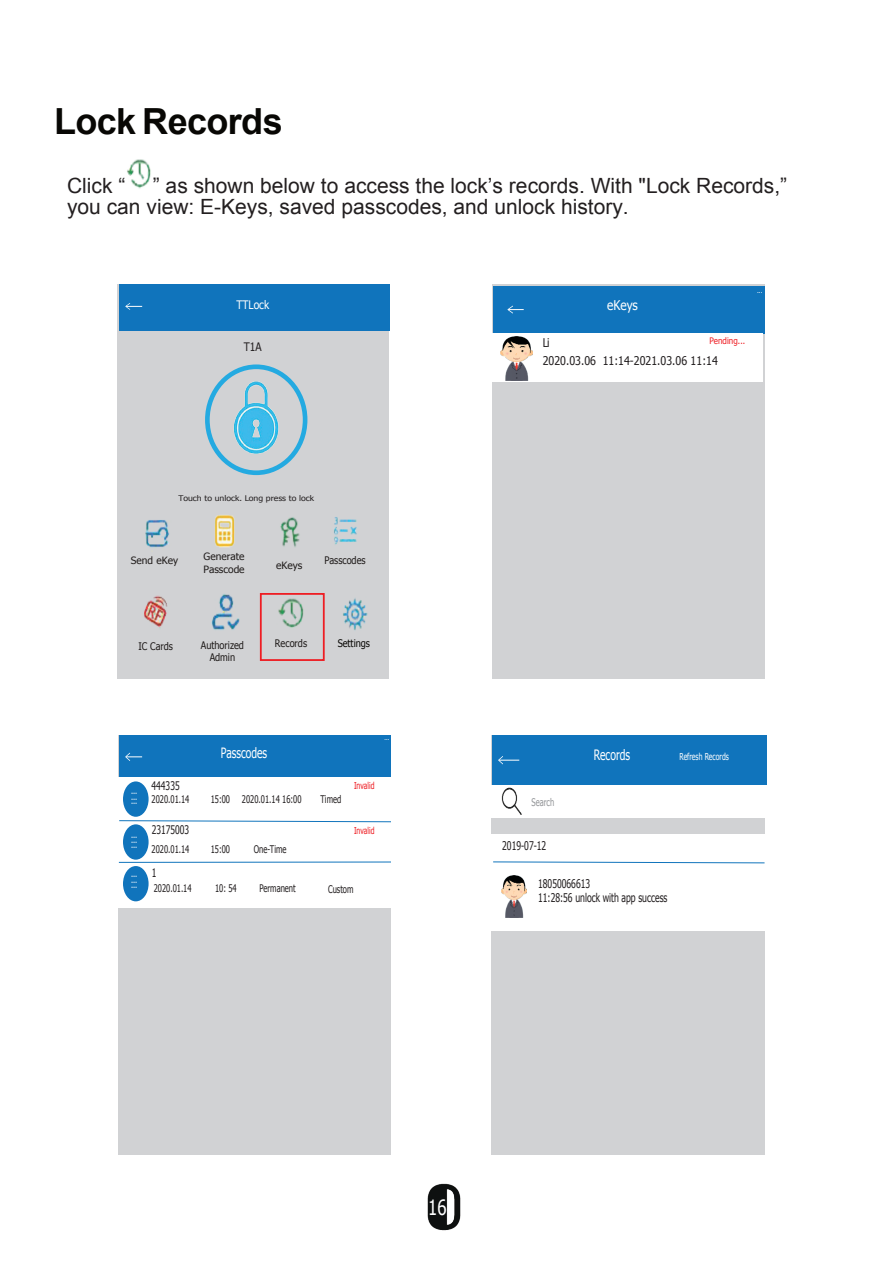
<style>
.page{position:relative;width:893px;height:1263px;background:#fff}
.page>*{position:absolute;margin:0;border:0;box-sizing:border-box;transform-origin:0 0}
.t1{font:700 36px "Arial";letter-spacing:-.015em;color:#080704}
.t2{font:21px/21.8px "Arial";color:#231f20}
.t3{font:21px "Tahoma";color:#fff;scale:.8 1}
.t4{font:14.25px "Tahoma";color:#fff;scale:.72 1}
.t5{font:13.35px "Tahoma";color:#fff;scale:.89 1}
.t6{font:12px/14.4px "Tahoma";color:#231f20;scale:.72 1}
.t7{font:12px/18px "Tahoma";color:#231f20;scale:.89 1}
.t8{font:11.85px "Tahoma";color:#231f20;scale:.72 1}
.t9{font:11.7px "Tahoma";color:#fff;scale:.88 1}
.t10{font:11.7px "Tahoma";color:#231f20;scale:.88 1}
.t11{font:10.5px "Tahoma";color:#231f20;scale:.72 1}
.t12{font:10.5px/12.6px "Tahoma";color:#201c1b;text-align:center;scale:.88 1}
.t13{font:10.5px "Tahoma";color:#080704;scale:.88 1}
.t14{font:10.5px "Tahoma";color:#939598;scale:.72 1}
.t15{font:10.05px/12px "Tahoma";color:#201c1b}
.t16{font:9.6px "Tahoma";color:#fff;scale:.72 1}
.t17{font:9.45px "Tahoma";color:#fff;scale:.72 1}
.t18{font:9.45px "Tahoma";color:#ee1d23;scale:.72 1}
.t19{font:9px "Tahoma";letter-spacing:.005em;color:#ee1d23;scale:.89 1}
.t20{font:7.8px "Tahoma";color:#231f20;scale:1.11 1}
.t21{font:7.05px "Tahoma";color:#fff;scale:.72 1}
.t22{font:6.75px "Tahoma";color:#fff;scale:.89 1}
</style>
<div class="page">
<div style="left:493px;top:284px;width:272px;height:394px;background:#d1d2d4"></div>
<div style="left:493px;top:286px;width:272px;height:47px;background:#1074bc"></div>
<svg style="left:507px;top:306px;width:17px;height:7px"></svg>
<div style="left:493px;top:333px;width:270px;height:48px;background:#fff"></div>
<img style="left:501px;top:336px;width:32px;height:44px">
<div style="left:492px;top:735px;width:273px;height:420px;background:#d1d2d4"></div>
<div style="left:492px;top:735px;width:274px;height:50px;background:#1074bc"></div>
<svg style="left:498px;top:756px;width:21px;height:8px"></svg>
<div style="left:489px;top:785px;width:278px;height:32px;background:#fff"></div>
<img style="left:501px;top:788px;width:21px;height:26px">
<div style="left:491px;top:835px;width:277px;height:96px;background:#fff"></div>
<svg style="left:493px;top:861px;width:272px;height:2px"></svg>
<img style="left:501px;top:875px;width:25px;height:43px">
<div style="left:117px;top:284px;width:271px;height:394px;background:#d1d2d4"></div>
<div style="left:119px;top:284px;width:270px;height:47px;background:#1074bc"></div>
<svg style="left:125px;top:303px;width:17px;height:7px"></svg>
<div style="left:205px;top:364px;width:102px;height:111px;border:5px solid #24aae1;border-radius:50%"></div>
<img style="left:223px;top:374px;width:66px;height:85px">
<img style="left:145px;top:520px;width:25px;height:28px">
<img style="left:280px;top:517px;width:20px;height:30px">
<img style="left:144px;top:595px;width:23px;height:34px">
<img style="left:211px;top:594px;width:29px;height:36px">
<img style="left:278px;top:598px;width:26px;height:30px">
<img style="left:343px;top:598px;width:25px;height:33px">
<img style="left:334px;top:517px;width:23px;height:28px">
<img style="left:214px;top:515px;width:21px;height:33px">
<div style="left:260px;top:593px;width:65px;height:68px;border:2px solid #ee1d23"></div>
<div style="left:118px;top:735px;width:273px;height:420px;background:#d1d2d4"></div>
<div style="left:119px;top:735px;width:272px;height:44px;background:#1074bc"></div>
<svg style="left:125px;top:753px;width:17px;height:8px"></svg>
<div style="left:118px;top:777px;width:273px;height:130px;background:#fff"></div>
<svg style="left:119px;top:820px;width:272px;height:2px"></svg>
<hr style="left:119px;top:862px;width:272px;height:1px;background:#1074bc">
<div style="left:123px;top:824px;width:26px;height:36px;background:#1074bc;border-radius:50%"></div>
<div style="left:123px;top:866px;width:26px;height:35px;background:#1074bc;border-radius:50%"></div>
<div style="left:123px;top:781px;width:26px;height:36px;background:#1074bc;border-radius:50%"></div>
<img style="left:127px;top:159px;width:24px;height:30px">
<img style="left:427px;top:1183px;width:34px;height:48px">
<h1 class="t1" style="left:54px;top:108px;width:230px">Lock Records</h1>
<p class="t2" style="left:67px;top:176px;width:60px">Click “</p>
<p class="t2" style="left:67px;top:176px;width:722px;text-indent:86px">” as shown below to access the lock’s records. With "Lock Records,” you can view: E-Keys, saved passcodes, and unlock history.</p>
<p class="t9" style="left:236px;top:300px;width:39px">TTLock</p>
<p class="t10" style="left:244px;top:342px;width:22px">T1A</p>
<p class="t20" style="left:178px;top:495px;width:124px">Touch to unlock. Long press to lock</p>
<p class="t15" style="left:131px;top:556px;width:49px">Send eKey</p>
<p class="t15" style="left:203px;top:552px;width:43px">Generate<br>Passcode</p>
<p class="t15" style="left:276px;top:560px;width:28px">eKeys</p>
<p class="t12" style="left:324px;top:555px;width:48px">Passcodes</p>
<p class="t12" style="left:138px;top:641px;width:41px">IC Cards</p>
<p class="t12" style="left:201px;top:640px;width:50px">Authorized<br>Admin</p>
<p class="t12" style="left:275px;top:638px;width:38px">Records</p>
<p class="t13" style="left:338px;top:639px;width:38px">Settings</p>
<p class="t17" style="left:131px;top:786px;width:10px">...</p>
<p class="t17" style="left:131px;top:792px;width:10px">...</p>
<p class="t17" style="left:131px;top:797px;width:10px">...</p>
<p class="t17" style="left:131px;top:831px;width:10px">...</p>
<p class="t17" style="left:131px;top:836px;width:10px">...</p>
<p class="t17" style="left:131px;top:840px;width:10px">...</p>
<p class="t17" style="left:131px;top:870px;width:10px">...</p>
<p class="t17" style="left:131px;top:876px;width:10px">...</p>
<p class="t17" style="left:131px;top:881px;width:10px">...</p>
<p class="t4" style="left:221px;top:747px;width:66px">Passcodes</p>
<p class="t8" style="left:152px;top:781px;width:41px">444335</p>
<p class="t11" style="left:152px;top:795px;width:54px">2020.01.14</p>
<p class="t11" style="left:211px;top:795px;width:127px">15:00 2020.01.14 16:00</p>
<p class="t11" style="left:320px;top:795px;width:30px">Timed</p>
<p class="t8" style="left:152px;top:825px;width:54px">23175003</p>
<p class="t11" style="left:152px;top:845px;width:54px">2020.01.14</p>
<p class="t11" style="left:211px;top:845px;width:28px">15:00</p>
<p class="t11" style="left:254px;top:845px;width:47px">One-Time</p>
<p class="t18" style="left:354px;top:782px;width:30px">Invalid</p>
<p class="t18" style="left:354px;top:827px;width:30px">Invalid</p>
<p class="t8" style="left:152px;top:868px;width:8px">1</p>
<p class="t11" style="left:154px;top:884px;width:54px">2020.01.14</p>
<p class="t11" style="left:215px;top:884px;width:32px">10: 54</p>
<p class="t11" style="left:259px;top:884px;width:52px">Permanent</p>
<p class="t11" style="left:328px;top:885px;width:37px">Custom</p>
<p class="t21" style="left:385px;top:734px;width:8px">...</p>
<p class="t5" style="left:607px;top:300px;width:36px">eKeys</p>
<p class="t19" style="left:709px;top:337px;width:42px">Pending...</p>
<p class="t7" style="left:543px;top:335px;width:198px">Li<br>2020.03.06 11:14-2021.03.06 11:14</p>
<p class="t22" style="left:757px;top:288px;width:8px">...</p>
<p class="t4" style="left:594px;top:749px;width:52px">Records</p>
<p class="t16" style="left:679px;top:753px;width:70px">Refresh Records</p>
<p class="t14" style="left:532px;top:797px;width:33px">Search</p>
<p class="t6" style="left:502px;top:839px;width:63px">2019-07-12</p>
<p class="t6" style="left:538px;top:877px;width:181px">18050066613<br>11:28:56 unlock with app success</p>
<p class="t3" style="left:428px;top:1199px;width:24px">16</p>
</div>
